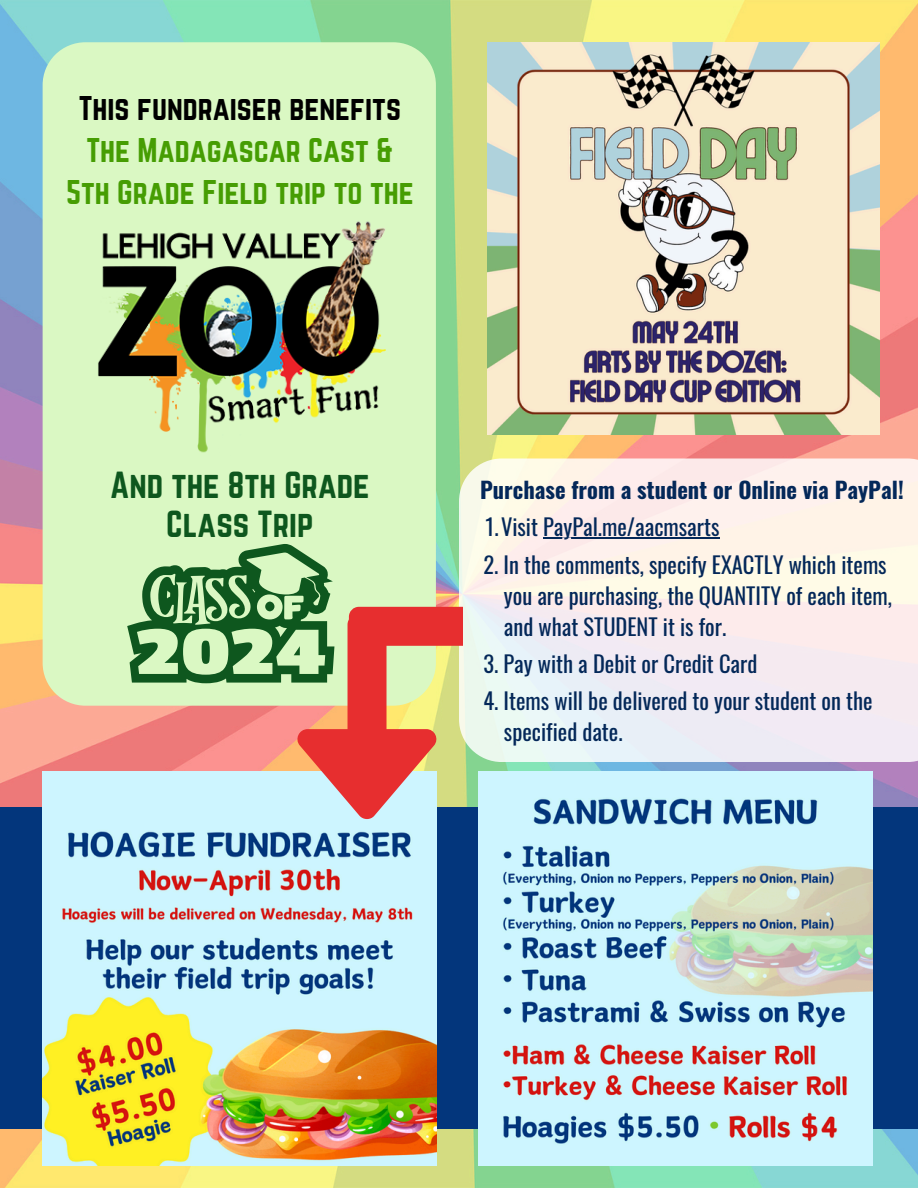
<style>
.page{position:relative;width:918px;height:1188px;background:#fff}
.page>*{position:absolute;margin:0;border:0;box-sizing:border-box;transform-origin:0 0}
.t1{font:33px/38.2px "Norwester";color:#0e571e;text-align:center}
.t2{font:30px/41.7px "Norwester";color:#469d03;text-align:center}
.t3{font:22.5px "Oswald";color:#042859}
.t4{font:700 22.5px "Oswald";color:#042859}
.s1{color:#000}
</style>
<div class="page">
<img style="left:0;top:0;width:918px;height:1188px">
<div style="left:0;top:807px;width:918px;height:322px;background:#03367c"></div>
<img style="left:479px;top:771px;width:393px;height:394px">
<svg style="left:459px;top:458px;width:459px;height:304px;background:#f5efec"></svg>
<img style="left:43px;top:771px;width:393px;height:394px">
<div style="left:43px;top:42px;width:393px;height:664px;background:#daf8c3"></div>
<img style="left:71px;top:215px;width:337px;height:244px">
<svg style="left:127px;top:544px;width:336px;height:276px;background:#c1af8f"></svg>
<img style="left:487px;top:42px;width:393px;height:393px">
<hr style="left:543px;top:538px;width:176px;height:1px;background:#042859">
<h1 class="t2" style="left:66px;top:87px;width:349px"><span class="s1">This fundraiser benefits<br></span>The Madagascar Cast &amp;<br>5th Grade Field trip to the</h1>
<p class="t1" style="left:110px;top:466px;width:261px">And the 8th Grade<br>Class Trip</p>
<p class="t4" style="left:480px;top:472px;width:425px">Purchase from a student or Online via PayPal!</p>
<p class="t3" style="left:486px;top:510px;width:235px">1.Visit PayPal.me/aacmsarts</p>
<p class="t3" style="left:483px;top:547px;width:405px">2. In the comments, specify EXACTLY which items</p>
<p class="t3" style="left:504px;top:578px;width:390px">you are purchasing, the QUANTITY of each item,</p>
<p class="t3" style="left:504px;top:609px;width:224px">and what STUDENT it is for.</p>
<p class="t3" style="left:483px;top:646px;width:275px">3. Pay with a Debit or Credit Card</p>
<p class="t3" style="left:483px;top:683px;width:391px">4. Items will be delivered to your student on the</p>
<p class="t3" style="left:504px;top:714px;width:120px">specified date.</p>
</div>
